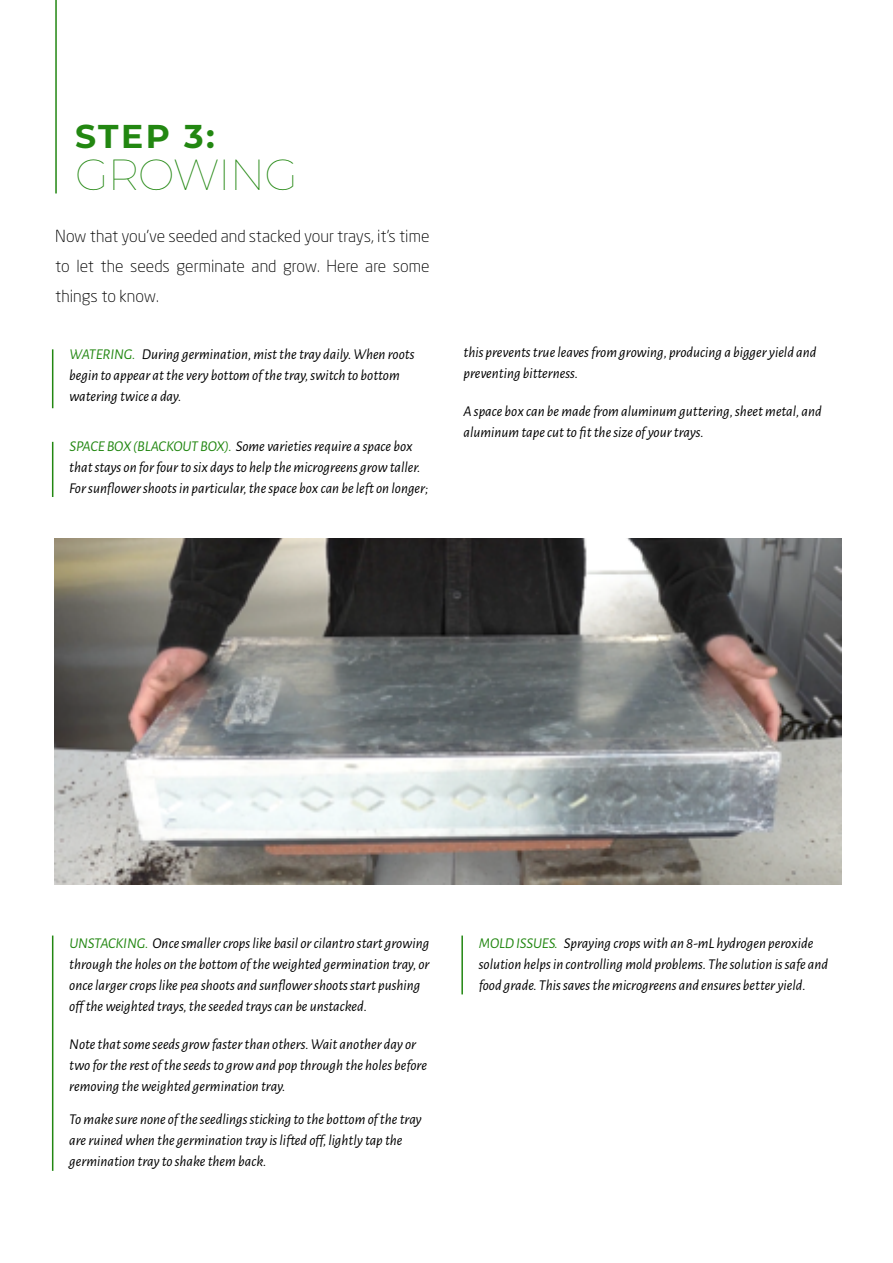
<style>
.page{position:relative;width:893px;height:1263px;background:#fff}
.page>*{position:absolute;margin:0;border:0;box-sizing:border-box;transform-origin:0 0}
.t1{font:100 43.5px "Montserrat";letter-spacing:-.02em;color:#228711}
.t2{font:700 33px "Montserrat";color:#228711}
.t3{font:300 16.5px/30px "Neo Sans Std";color:#000;text-align:justify}
.t4{font:italic 15px/21px "Alegreya Sans";color:#000}
.s1{color:#228711}
</style>
<div class="page">
<hr style="left:55px;top:0;width:2px;height:193px;background:#228711">
<hr style="left:52px;top:349px;width:1px;height:59px;background:#228711">
<hr style="left:52px;top:442px;width:1px;height:55px;background:#228711">
<hr style="left:52px;top:935px;width:1px;height:236px;background:#228711">
<hr style="left:461px;top:935px;width:2px;height:59px;background:#228711">
<img style="left:54px;top:539px;width:787px;height:345px">
<h2 class="t2" style="left:75px;top:112px;width:141px">STEP 3:</h2>
<h1 class="t1" style="left:75px;top:145px;width:225px">GROWING</h1>
<p class="t3" style="left:55px;top:221px;width:376px">Now that you’ve seeded and stacked your trays, it’s time to let the seeds germinate and grow. Here are some things to know.</p>
<p class="t4" style="left:69px;top:343px;width:347px"><span class="s1">WATERING.</span> During germination, mist the tray daily. When roots begin to appear at the very bottom of the tray, switch to bottom watering twice a day.</p>
<p class="t4" style="left:69px;top:435px;width:361px"><span class="s1">SPACE BOX (BLACKOUT BOX).</span> Some varieties require a space box that stays on for four to six days to help the microgreens grow taller.<br>For sunflower shoots in particular, the space box can be left on longer;</p>
<p class="t4" style="left:463px;top:341px;width:354px">this prevents true leaves from growing, producing a bigger yield and preventing bitterness.</p>
<p class="t4" style="left:463px;top:400px;width:360px">A space box can be made from aluminum guttering, sheet metal, and aluminum tape cut to fit the size of your trays.</p>
<p class="t4" style="left:69px;top:931px;width:362px"><span class="s1">UNSTACKING.</span> Once smaller crops like basil or cilantro start growing through the holes on the bottom of the weighted germination tray, or once larger crops like pea shoots and sunflower shoots start pushing off the weighted trays, the seeded trays can be unstacked.</p>
<p class="t4" style="left:69px;top:1032px;width:359px">Note that some seeds grow faster than others. Wait another day or two for the rest of the seeds to grow and pop through the holes before removing the weighted germination tray.</p>
<p class="t4" style="left:69px;top:1108px;width:354px">To make sure none of the seedlings sticking to the bottom of the tray are ruined when the germination tray is lifted off, lightly tap the germination tray to shake them back.</p>
<p class="t4" style="left:479px;top:931px;width:351px"><span class="s1">MOLD ISSUES.</span> Spraying crops with an 8-mL hydrogen peroxide solution helps in controlling mold problems. The solution is safe and food grade. This saves the microgreens and ensures better yield.</p>
</div>
